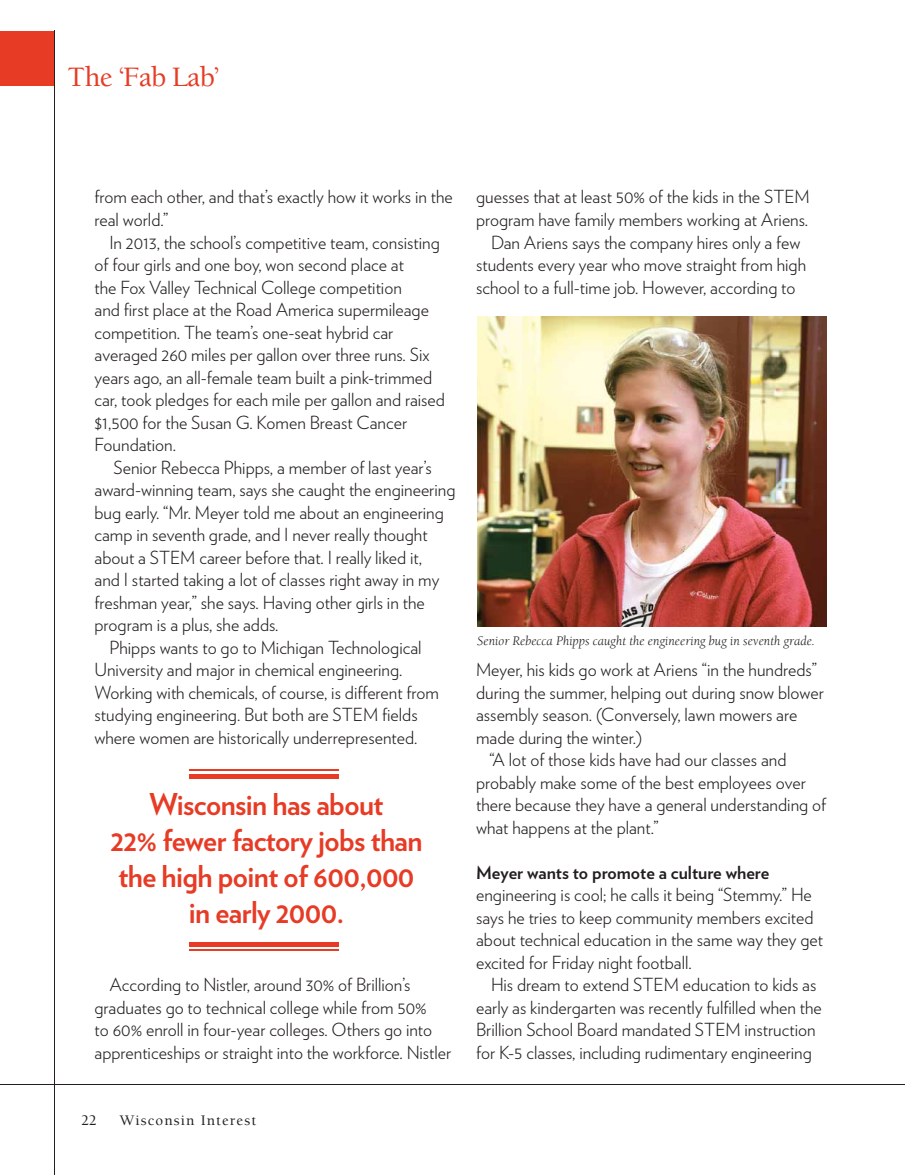
<style>
.page{position:relative;width:905px;height:1175px;background:#fff}
.page>*{position:absolute;margin:0;border:0;box-sizing:border-box;transform-origin:0 0}
.t1{font:700 30px/36px "Verlag";letter-spacing:-.02em;color:#e73b25;text-align:center}
.t2{font:500 28.8px "Berkeley";letter-spacing:-.025em;color:#e73b25}
.t3{font:300 18px/22.5px "Verlag";color:#231f20}
.t4{font:700 18px "Verlag";color:#231f20}
.t5{font:500 15px "Berkeley";letter-spacing:.075em;color:#231f20}
.t6{font:italic 13.5px "Berkeley";color:#231f20}
</style>
<div class="page">
<div style="left:0;top:31px;width:54px;height:54px;background:#e73b25"></div>
<hr style="left:54px;top:30px;width:1px;height:1144px;background:#231f20">
<hr style="left:0;top:1083px;width:904px;height:1px;background:#231f20">
<hr style="left:190px;top:769px;width:149px;height:2px;background:#e73b25">
<hr style="left:190px;top:774px;width:149px;height:4px;background:#e73b25">
<hr style="left:190px;top:942px;width:149px;height:4px;background:#e73b25">
<hr style="left:190px;top:949px;width:149px;height:2px;background:#e73b25">
<img style="left:477px;top:317px;width:349px;height:309px">
<h2 class="t2" style="left:68px;top:61px;width:153px">The ‘Fab Lab’</h2>
<p class="t3" style="left:94px;top:185px;width:360px">from each other, and that’s exactly how it works in the real world.”</p>
<p class="t3" style="left:94px;top:230px;width:352px;text-indent:15px">In 2013, the school’s competitive team, consisting of four girls and one boy, won second place at<br>the Fox Valley Technical College competition<br>and first place at the Road America supermileage competition. The team’s one-seat hybrid car averaged 260 miles per gallon over three runs. Six years ago, an all-female team built a pink-trimmed car, took pledges for each mile per gallon and raised $1,500 for the Susan G. Komen Breast Cancer Foundation.</p>
<p class="t3" style="left:113px;top:455px;width:320px">Senior Rebecca Phipps, a member of last year’s</p>
<p class="t3" style="left:94px;top:477px;width:362px">award-winning team, says she caught the engineering</p>
<p class="t3" style="left:94px;top:500px;width:351px">bug early. “Mr. Meyer told me about an engineering</p>
<p class="t3" style="left:94px;top:522px;width:334px">camp in seventh grade, and I never really thought</p>
<p class="t3" style="left:94px;top:545px;width:329px">about a STEM career before that. I really liked it,</p>
<p class="t3" style="left:94px;top:567px;width:346px">and I started taking a lot of classes right away in my</p>
<p class="t3" style="left:94px;top:590px;width:332px">freshman year,” she says. Having other girls in the</p>
<p class="t3" style="left:94px;top:612px;width:185px">program is a plus, she adds.</p>
<p class="t3" style="left:109px;top:635px;width:313px">Phipps wants to go to Michigan Technological</p>
<p class="t3" style="left:94px;top:657px;width:309px">University and major in chemical engineering.</p>
<p class="t3" style="left:94px;top:680px;width:346px">Working with chemicals, of course, is different from</p>
<p class="t3" style="left:94px;top:702px;width:325px">studying engineering. But both are STEM fields</p>
<p class="t3" style="left:94px;top:725px;width:324px">where women are historically underrepresented.</p>
<h1 class="t1" style="left:110px;top:784px;width:314px">Wisconsin has about<br>22% fewer factory jobs than the high point of 600,000 in early 2000.</h1>
<p class="t3" style="left:94px;top:972px;width:358px;text-indent:15px">According to Nistler, around 30% of Brillion’s graduates go to technical college while from 50%<br>to 60% enroll in four-year colleges. Others go into apprenticeships or straight into the workforce. Nistler</p>
<p class="t5" style="left:81px;top:1112px;width:17px">22</p>
<p class="t5" style="left:120px;top:1112px;width:138px">Wisconsin Interest</p>
<p class="t3" style="left:476px;top:185px;width:335px">guesses that at least 50% of the kids in the STEM</p>
<p class="t3" style="left:476px;top:207px;width:333px">program have family members working at Ariens.</p>
<p class="t3" style="left:491px;top:230px;width:311px">Dan Ariens says the company hires only a few</p>
<p class="t3" style="left:476px;top:252px;width:331px">students every year who move straight from high</p>
<p class="t3" style="left:476px;top:275px;width:321px">school to a full-time job. However, according to</p>
<p class="t6" style="left:477px;top:634px;width:339px">Senior Rebecca Phipps caught the engineering bug in seventh grade.</p>
<p class="t3" style="left:476px;top:657px;width:342px">Meyer, his kids go work at Ariens “in the hundreds”</p>
<p class="t3" style="left:476px;top:680px;width:349px">during the summer, helping out during snow blower</p>
<p class="t3" style="left:476px;top:702px;width:323px">assembly season. (Conversely, lawn mowers are</p>
<p class="t3" style="left:476px;top:725px;width:167px">made during the winter.)</p>
<p class="t3" style="left:489px;top:747px;width:298px">“A lot of those kids have had our classes and</p>
<p class="t3" style="left:476px;top:770px;width:331px">probably make some of the best employees over</p>
<p class="t3" style="left:476px;top:792px;width:351px">there because they have a general understanding of</p>
<p class="t3" style="left:476px;top:815px;width:184px">what happens at the plant.”</p>
<p class="t4" style="left:476px;top:858px;width:295px">Meyer wants to promote a culture where</p>
<p class="t3" style="left:476px;top:882px;width:348px">engineering is cool; he calls it being “Stemmy.” He says he tries to keep community members excited about technical education in the same way they get excited for Friday night football.</p>
<p class="t3" style="left:476px;top:972px;width:347px;text-align:center">His dream to extend STEM education to kids as early as kindergarten was recently fulfilled when the Brillion School Board mandated STEM instruction for K-5 classes, including rudimentary engineering</p>
</div>
